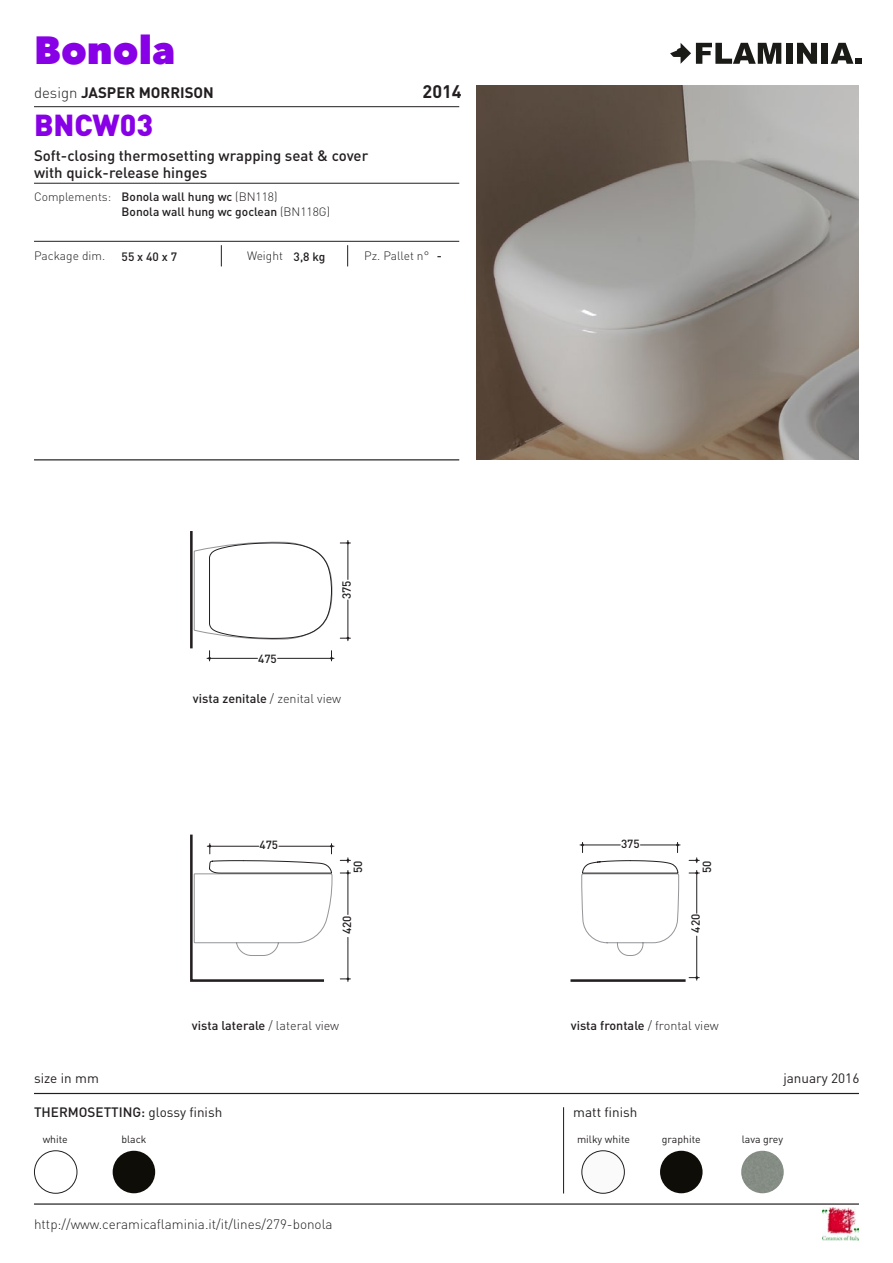
<style>
.page{position:relative;width:893px;height:1263px;background:#fff}
.page>*{position:absolute;margin:0;border:0;box-sizing:border-box;transform-origin:0 0}
.t1{font:800 39px "Avenir Next LT Pro";color:#8800e6}
.t2{font:900 30px "DIN";color:#8800e6}
.t3{font:700 18px "DIN";color:#231f20}
.t4{font:500 15px/16.5px "DIN";color:#231f20}
.t5{font:700 15px "DIN";color:#231f20}
.t6{font:13.5px "DIN";color:#231f20}
.t7{font:300 13.5px "DIN";color:#231f20}
.t8{font:500 13.5px "DIN";color:#231f20}
.t9{font:500 12.6px "DIN";color:#231f20}
.t10{font:500 12px/14.4px "DIN";color:#231f20}
.t11{font:300 12px "DIN";color:#231f20}
.t12{font:500 11.7px "DIN";color:#231f20}
.t13{font:10.5px "DIN";color:#231f20}
.s1{font-weight:300}
.s2{font-weight:500}
</style>
<div class="page">
<hr style="left:34px;top:1203px;width:825px;height:2px;background:#231f20">
<img style="left:822px;top:1208px;width:37px;height:32px">
<svg style="left:670px;top:43px;width:111px;height:21px"></svg>
<div style="left:786px;top:43px;width:6px;height:21px;background:#1a1a17"></div>
<svg style="left:797px;top:43px;width:20px;height:21px"></svg>
<div style="left:822px;top:43px;width:6px;height:21px;background:#1a1a17"></div>
<svg style="left:831px;top:43px;width:30px;height:21px"></svg>
<hr style="left:34px;top:459px;width:425px;height:1px;background:#231f20">
<hr style="left:34px;top:106px;width:425px;height:1px;background:#231f20">
<hr style="left:34px;top:183px;width:425px;height:1px;background:#231f20">
<hr style="left:34px;top:241px;width:425px;height:1px;background:#231f20">
<svg style="left:221px;top:245px;width:1px;height:21px"></svg>
<svg style="left:347px;top:245px;width:1px;height:21px"></svg>
<hr style="left:34px;top:1093px;width:825px;height:1px;background:#231f20">
<hr style="left:696px;top:870px;width:1px;height:43px;background:#231f20">
<svg style="left:689px;top:872px;width:10px;height:2px"></svg>
<svg style="left:689px;top:858px;width:10px;height:5px"></svg>
<hr style="left:696px;top:936px;width:1px;height:44px;background:#231f20">
<svg style="left:689px;top:976px;width:10px;height:3px"></svg>
<svg style="left:190px;top:531px;width:496px;height:451px"></svg>
<svg style="left:194px;top:542px;width:139px;height:98px"></svg>
<svg style="left:193px;top:860px;width:140px;height:96px"></svg>
<svg style="left:581px;top:860px;width:99px;height:96px"></svg>
<div style="left:34px;top:1150px;width:43px;height:43px;border:1px solid #231f20;border-radius:50%"></div>
<div style="left:113px;top:1151px;width:42px;height:42px;background:#0f0d08;border-radius:50%"></div>
<div style="left:582px;top:1151px;width:42px;height:42px;background:#fafafa;border-radius:50%"></div>
<div style="left:582px;top:1150px;width:43px;height:43px;border:1px solid #231f20;border-radius:50%"></div>
<div style="left:660px;top:1151px;width:43px;height:42px;background:#0f0d08;border-radius:50%"></div>
<img style="left:741px;top:1151px;width:43px;height:42px;border-radius:21px">
<hr style="left:563px;top:1107px;width:1px;height:86px;background:#1a1a17">
<img style="left:476px;top:85px;width:383px;height:374px">
<h1 class="t1" style="left:34px;top:26px;width:143px">Bonola</h1>
<p class="t5" style="left:34px;top:82px;width:181px"><span class="s1">design</span> JASPER MORRISON</p>
<h3 class="t3" style="left:423px;top:79px;width:41px">2014</h3>
<h2 class="t2" style="left:34px;top:105px;width:121px">BNCW03</h2>
<p class="t4" style="left:34px;top:147px;width:336px">Soft-closing thermosetting wrapping seat &amp; cover with quick-release hinges</p>
<p class="t10" style="left:122px;top:189px;width:210px">Bonola wall hung wc <span class="s1">(BN118)<br></span>Bonola wall hung wc goclean <span class="s1">(BN118G)</span></p>
<p class="t11" style="left:34px;top:189px;width:79px">Complements:</p>
<p class="t11" style="left:34px;top:249px;width:73px">Package dim.</p>
<p class="t10" style="left:122px;top:249px;width:57px">55 x 40 x 7</p>
<p class="t11" style="left:247px;top:249px;width:80px">Weight <span class="s2">3,8 kg</span></p>
<p class="t11" style="left:364px;top:249px;width:79px">Pz. Pallet n° <span class="s2">-</span></p>
<p class="t12" style="left:258px;top:651px;width:20px">475</p>
<p class="t12" style="left:339px;top:599px;width:20px;rotate:-90deg">375</p>
<p class="t9" style="left:193px;top:690px;width:150px">vista zenitale <span class="s1">/ zenital view</span></p>
<p class="t12" style="left:259px;top:838px;width:20px">475</p>
<p class="t12" style="left:621px;top:836px;width:20px">375</p>
<p class="t12" style="left:351px;top:873px;width:14px;rotate:-90deg">50</p>
<p class="t12" style="left:699px;top:873px;width:14px;rotate:-90deg">50</p>
<p class="t12" style="left:339px;top:934px;width:20px;rotate:-90deg">420</p>
<p class="t12" style="left:688px;top:933px;width:20px;rotate:-90deg">420</p>
<p class="t9" style="left:192px;top:1017px;width:149px">vista laterale <span class="s1">/ lateral view</span></p>
<p class="t9" style="left:571px;top:1017px;width:149px">vista frontale <span class="s1">/ frontal view</span></p>
<p class="t6" style="left:34px;top:1069px;width:66px">size in mm</p>
<p class="t6" style="left:783px;top:1069px;width:78px">january 2016</p>
<p class="t8" style="left:34px;top:1103px;width:27px">THERM</p>
<p class="t6" style="left:79px;top:1103px;width:145px"><span class="s2">OSETTI NG:</span> glossy finish</p>
<p class="t6" style="left:573px;top:1103px;width:66px">matt finish</p>
<p class="t13" style="left:43px;top:1132px;width:27px">white</p>
<p class="t13" style="left:121px;top:1132px;width:27px">black</p>
<p class="t13" style="left:577px;top:1132px;width:55px">milky white</p>
<p class="t13" style="left:662px;top:1132px;width:40px">graphite</p>
<p class="t13" style="left:742px;top:1132px;width:43px">lava grey</p>
<p class="t7" style="left:34px;top:1216px;width:300px">http://www.ceramicaflaminia.it/it/lines/279-bonola</p>
</div>
